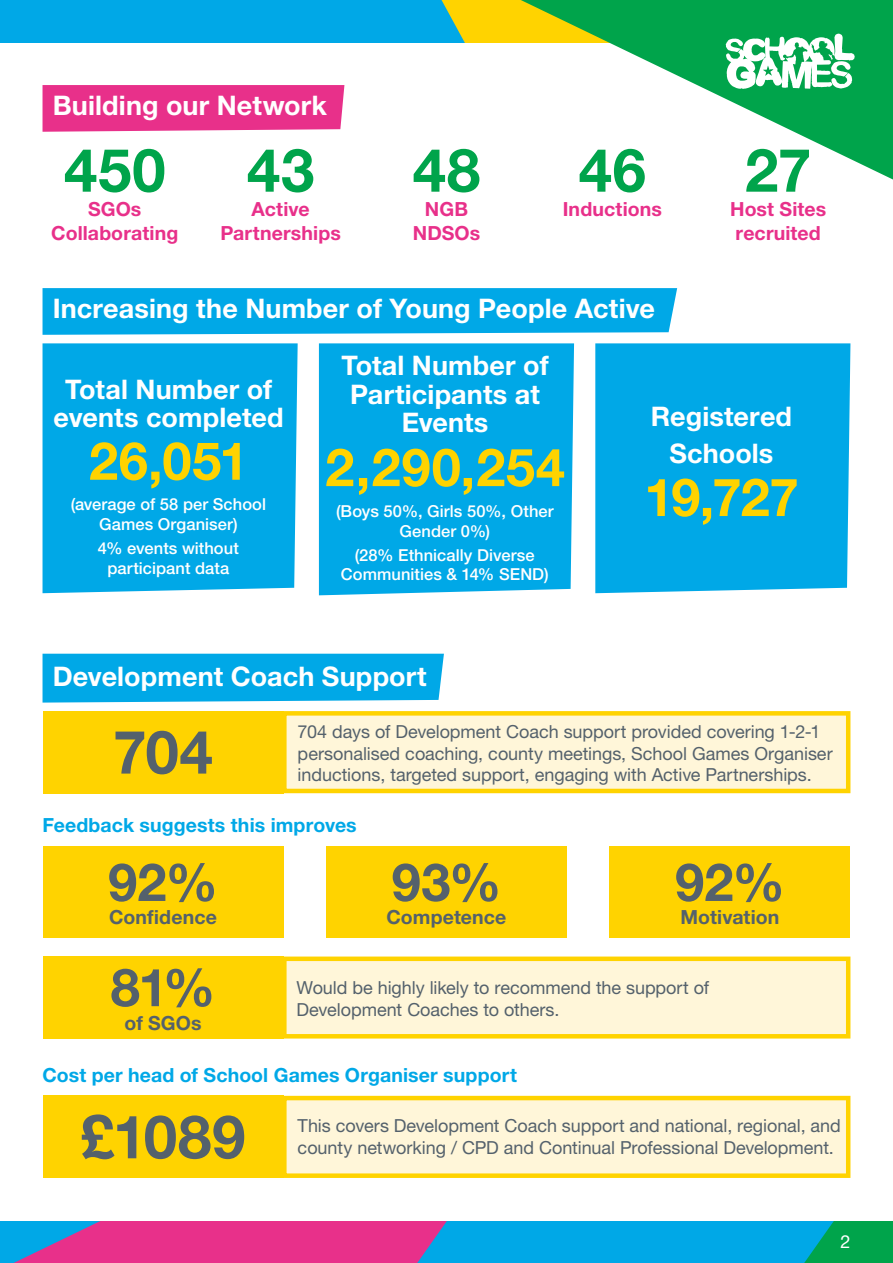
<style>
.page{position:relative;width:893px;height:1263px;background:#fff}
.page>*{position:absolute;margin:0;border:0;box-sizing:border-box;transform-origin:0 0}
.t1{font:700 60px "Helvetica Neue LT Pro";letter-spacing:.015em;color:#00a44b}
.t2{font:700 60px "Helvetica Neue LT Pro";letter-spacing:.01em;color:#54616c}
.t3{font:700 52.5px "Helvetica Neue LT Pro";letter-spacing:.01em;color:#ffd300}
.t4{font:700 52.5px "Helvetica Neue LT Pro";color:#54616c}
.t5{font:700 27px/28.5px "Helvetica Neue LT Pro";letter-spacing:.005em;color:#fff;text-align:center}
.t6{font:700 19.5px "Helvetica Neue LT Pro";letter-spacing:.005em;color:#e8308a}
.t7{font:700 19.5px "Helvetica Neue LT Pro";letter-spacing:.005em;color:#00a8e7}
.t8{font:700 19.5px "Helvetica Neue LT Pro";letter-spacing:.005em;color:#54616c}
.t9{font:18px/21.6px "Helvetica Neue LT Pro";letter-spacing:-.005em;color:#54616c}
.t10{font:18px "Helvetica Neue LT Pro";color:#fff}
.t11{font:500 16.5px/19.8px "Helvetica Neue LT Pro";letter-spacing:.005em;color:#fff;text-align:center}
</style>
<div class="page">
<div style="left:0;top:0;width:441px;height:43px;background:#00a8e7"></div>
<svg style="left:14px;top:1221px;width:403px;height:42px;background:#cf3c93"></svg>
<div style="left:417px;top:1221px;width:387px;height:42px;background:#00a8e7"></div>
<svg style="left:804px;top:1221px;width:89px;height:42px;background:#00a465"></svg>
<div style="left:282px;top:711px;width:568px;height:82px;background:#fff6d9;border:4px solid #ffd300"></div>
<div style="left:43px;top:711px;width:240px;height:82px;background:#ffd300"></div>
<div style="left:282px;top:1096px;width:568px;height:82px;background:#fff6d9;border:4px solid #ffd300"></div>
<div style="left:282px;top:956px;width:568px;height:82px;background:#fff6d9;border:4px solid #ffd300"></div>
<div style="left:43px;top:846px;width:240px;height:92px;background:#ffd300"></div>
<div style="left:43px;top:956px;width:240px;height:82px;background:#ffd300"></div>
<div style="left:326px;top:846px;width:241px;height:92px;background:#ffd300"></div>
<div style="left:609px;top:846px;width:241px;height:92px;background:#ffd300"></div>
<svg style="left:43px;top:85px;width:301px;height:47px;background:#e8388e"></svg>
<svg style="left:521px;top:0;width:372px;height:180px"></svg>
<svg style="left:726px;top:34px;width:129px;height:55px"></svg>
<div style="left:43px;top:288px;width:634px;height:47px;background:#00a8e7"></div>
<div style="left:43px;top:343px;width:255px;height:250px;background:#00a8e7"></div>
<svg style="left:595px;top:343px;width:255px;height:250px;background:#07aae7"></svg>
<div style="left:319px;top:343px;width:255px;height:252px;background:#00a8e7"></div>
<div style="left:43px;top:654px;width:401px;height:49px;background:#00a8e7"></div>
<div style="left:43px;top:1096px;width:240px;height:82px;background:#ffd300"></div>
<p class="t5" style="left:53px;top:90px;width:276px">Building our Network</p>
<p class="t1" style="left:64px;top:132px;width:103px">450</p>
<p class="t1" style="left:247px;top:132px;width:69px">43</p>
<p class="t1" style="left:413px;top:132px;width:69px">48</p>
<p class="t1" style="left:745px;top:132px;width:68px">27</p>
<p class="t6" style="left:88px;top:196px;width:55px">SGOs</p>
<p class="t6" style="left:252px;top:196px;width:60px">Active</p>
<p class="t6" style="left:425px;top:196px;width:45px">NGB</p>
<p class="t6" style="left:563px;top:196px;width:101px">Inductions</p>
<p class="t6" style="left:730px;top:196px;width:97px">Host Sites</p>
<p class="t6" style="left:51px;top:220px;width:129px">Collaborating</p>
<p class="t6" style="left:220px;top:220px;width:122px">Partnerships</p>
<p class="t6" style="left:413px;top:220px;width:69px">NDSOs</p>
<p class="t6" style="left:736px;top:220px;width:87px">recruited</p>
<p class="t1" style="left:579px;top:132px;width:69px">46</p>
<p class="t5" style="left:53px;top:293px;width:604px">Increasing the Number of Young People Active</p>
<p class="t5" style="left:54px;top:374px;width:232px">Total Number of events completed</p>
<p class="t3" style="left:89px;top:428px;width:161px">26,051</p>
<p class="t11" style="left:71px;top:494px;width:197px">(average of 58 per School<br>Games Organiser)</p>
<p class="t11" style="left:98px;top:538px;width:142px">4% events without participant data</p>
<p class="t5" style="left:341px;top:351px;width:209px">Total Number of<br>Participants at<br>Events</p>
<p class="t3" style="left:325px;top:434px;width:241px">2,290,254</p>
<p class="t11" style="left:336px;top:501px;width:219px">(Boys 50%, Girls 50%, Other<br>Gender 0%)</p>
<p class="t11" style="left:341px;top:545px;width:209px">(28% Ethnically Diverse<br>Communities &amp; 14% SEND)</p>
<p class="t5" style="left:651px;top:397px;width:143px;line-height:37px">Registered<br>Schools</p>
<p class="t3" style="left:644px;top:464px;width:156px">19,727</p>
<p class="t5" style="left:53px;top:661px;width:376px">Development Coach Support</p>
<p class="t9" style="left:298px;top:720px;width:524px">704 days of Development Coach support provided covering 1-2-1</p>
<p class="t2" style="left:113px;top:714px;width:101px">704</p>
<p class="t9" style="left:298px;top:742px;width:537px">personalised coaching, county meetings, School Games Organiser</p>
<p class="t9" style="left:298px;top:763px;width:516px">inductions, targeted support, engaging with Active Partnerships.</p>
<p class="t7" style="left:43px;top:813px;width:316px">Feedback suggests this improves</p>
<p class="t4" style="left:108px;top:849px;width:111px">92%</p>
<p class="t8" style="left:109px;top:905px;width:109px">Confdence</p>
<p class="t4" style="left:392px;top:849px;width:111px">93%</p>
<p class="t8" style="left:386px;top:905px;width:121px">Competence</p>
<p class="t4" style="left:675px;top:849px;width:111px">92%</p>
<p class="t8" style="left:680px;top:905px;width:101px">Motivation</p>
<p class="t4" style="left:111px;top:954px;width:106px">81%</p>
<p class="t8" style="left:124px;top:1010px;width:79px">of SGOs</p>
<p class="t9" style="left:297px;top:976px;width:414px">Would be highly likely to recommend the support of<br>Development Coaches to others.</p>
<p class="t7" style="left:43px;top:1063px;width:476px">Cost per head of School Games Organiser support</p>
<p class="t2" style="left:81px;top:1099px;width:166px">£1089</p>
<p class="t9" style="left:298px;top:1114px;width:545px">This covers Development Coach support and national, regional, and county networking / CPD and Continual Professional Development.</p>
<p class="t10" style="left:840px;top:1231px;width:12px">2</p>
</div>
